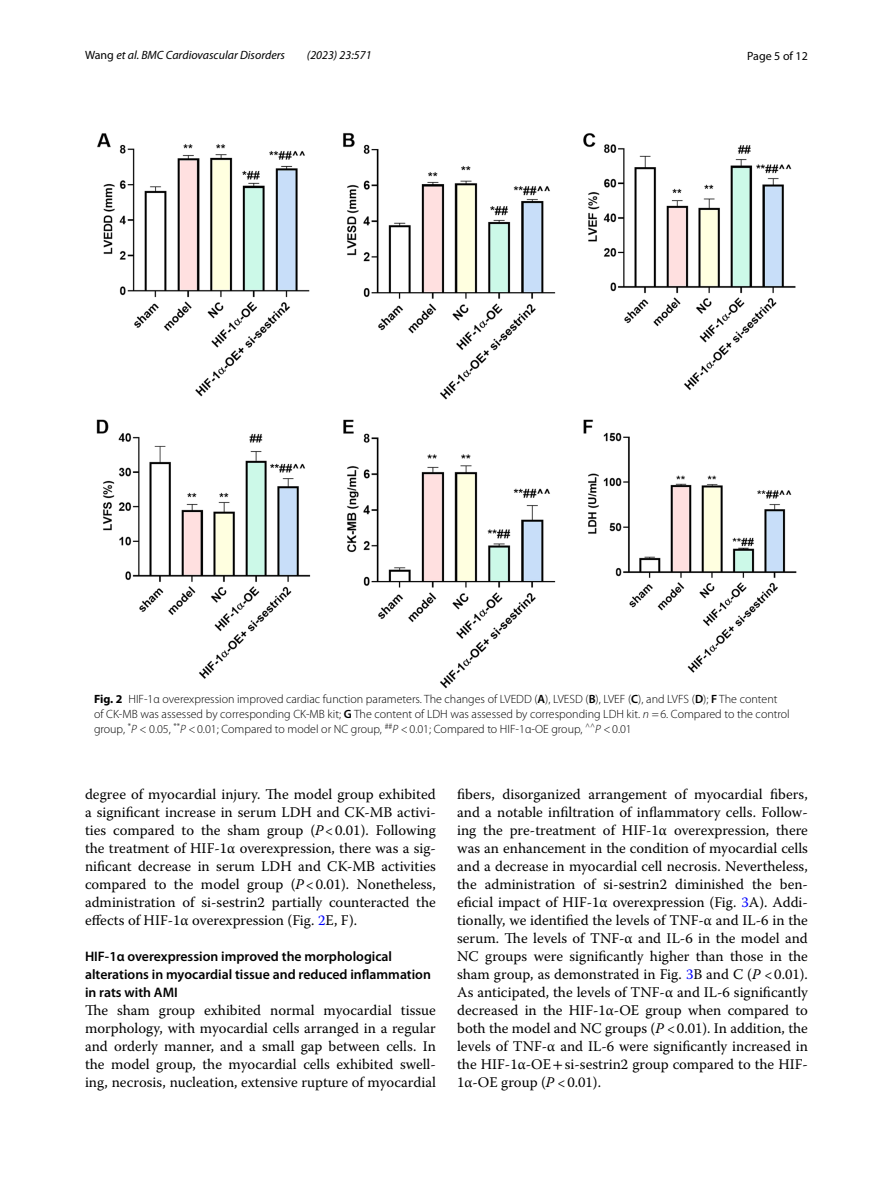
<style>
.page{position:relative;width:893px;height:1187px;background:#fff}
.page>*{position:absolute;margin:0;border:0;box-sizing:border-box;transform-origin:0 0}
.t1{font:14.7px/18px "Warnock Pro";color:#000;text-align:justify}
.t2{font:600 13.8px/18px "Myriad Pro";color:#000}
.t3{font:300 12px/15px "Myriad Pro";color:#000}
.t4{font:italic 12px "Myriad Pro";color:#000}
.t5{font:12px "Myriad Pro";color:#000}
.s1{font-style:normal}
.s2{font-weight:700}
.s3{font-weight:600}
.s4{font-style:italic}
.s5{color:#00f}
.s6{font-family:"STIX"}
</style>
<div class="page">
<img style="left:96px;top:133px;width:701px;height:555px">
<p class="t4" style="left:85px;top:48px;width:202px"><span class="s1">Wang</span> et al. BMC Cardiovascular Disorders</p>
<p class="t4" style="left:307px;top:48px;width:66px">(2023) 23:571</p>
<p class="t5" style="left:747px;top:48px;width:62px">Page 5 of 12</p>
<p class="t3" style="left:94px;top:692px;width:697px"><span class="s2">Fig. 2</span> HIF-1α overexpression improved cardiac function parameters. The changes of LVEDD (<span class="s3">A</span>), LVESD (<span class="s3">B</span>), LVEF (<span class="s3">C</span>), and LVFS (<span class="s3">D</span>); <span class="s3">F</span> The content of CK-MB was assessed by corresponding CK-MB kit; <span class="s3">G</span> The content of LDH was assessed by corresponding LDH kit. <span class="s4">n</span> =6. Compared to the control group, <sup>*</sup><span class="s4">P</span> &lt; 0.05, <sup>**</sup><span class="s4">P</span> &lt;0.01; Compared to model or NC group, <sup>##</sup><span class="s4">P</span> &lt;0.01; Compared to HIF-1α-OE group, <sup>^^</sup><span class="s4">P</span> &lt;0.01</p>
<p class="t1" style="left:85px;top:785px;width:352px">degree of myocardial injury. The model group exhibited a significant increase in serum LDH and CK-MB activi&shy;ties compared to the sham group (<span class="s4">P</span>&lt;0.01). Following the treatment of HIF-1α overexpression, there was a sig&shy;nificant decrease in serum LDH and CK-MB activities compared to the model group (<span class="s4">P</span>&lt;0.01). Nonetheless, administration of si-sestrin2 partially counteracted the effects of HIF-1α overexpression (Fig. <span class="s5">2</span>E, F).</p>
<p class="t2" style="left:85px;top:947px;width:347px">HIF‑1α overexpression improved the morphological alterations in myocardial tissue and reduced inflammation in rats with AMI</p>
<p class="t1" style="left:85px;top:1001px;width:352px">The sham group exhibited normal myocardial tissue morphology, with myocardial cells arranged in a regular and orderly manner, and a small gap between cells. In the model group, the myocardial cells exhibited swell&shy;ing, necrosis, nucleation, extensive rupture of myocardial</p>
<p class="t1" style="left:457px;top:785px;width:352px">fibers, disorganized arrangement of myocardial fibers, and a notable infiltration of inflammatory cells. Follow&shy;ing the pre-treatment of HIF-1α overexpression, there was an enhancement in the condition of myocardial cells and a decrease in myocardial cell necrosis. Nevertheless, the administration of si-sestrin2 diminished the ben&shy;eficial impact of HIF-1α overexpression (Fig. <span class="s5">3</span>A). Addi&shy;tionally, we identified the levels of TNF-α and IL-6 in the serum. The levels of TNF-α and IL-6 in the model and NC groups were significantly higher than those in the sham group, as demonstrated in Fig. <span class="s5">3</span>B and C (<span class="s4">P</span> &lt;0.01).<br>As anticipated, the levels of TNF-α and IL-6 significantly decreased in the HIF-1α-OE group when compared to both the model and NC groups (<span class="s4">P</span> &lt;0.01). In addition, the levels of TNF-α and IL-6 were significantly increased in the HIF-1α-OE<span class="s6">+</span>si-sestrin2 group compared to the HIF-1α-OE group (<span class="s4">P</span> &lt;0.01).</p>
</div>
